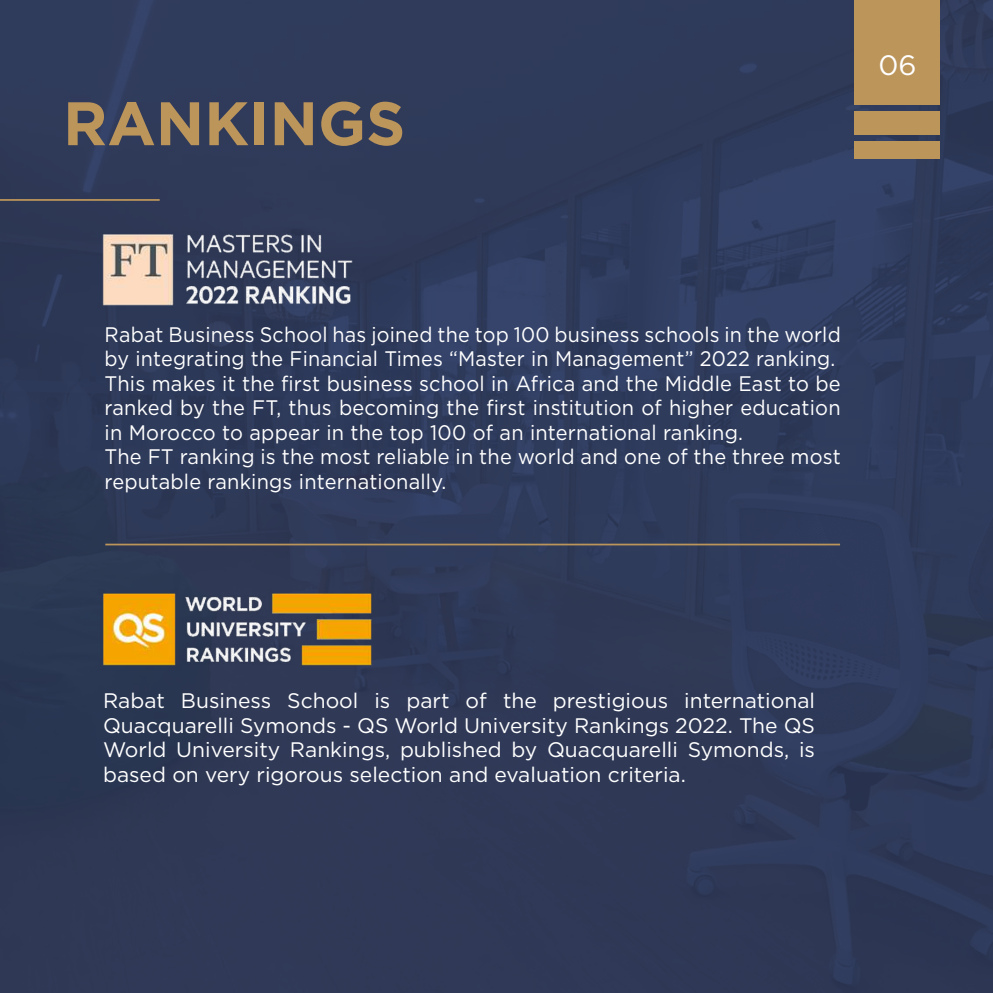
<style>
.page{position:relative;width:993px;height:993px;background:#fff}
.page>*{position:absolute;margin:0;border:0;box-sizing:border-box;transform-origin:0 0}
.t1{font:700 61.25px "Gotham";color:#bc955b}
.t2{font:28px "Gotham";color:#fff}
.t3{font:21px/24.5px "Gotham";letter-spacing:.01em;color:#fff;scale:.94 1}
.t4{font:21px/24.5px "Gotham";letter-spacing:.01em;color:#fff;text-align:justify}
</style>
<div class="page">
<img style="left:0;top:0;width:992px;height:992px">
<div style="left:853px;top:0;width:85px;height:104px;background:#bc955b"></div>
<div style="left:853px;top:111px;width:85px;height:24px;background:#bc955b"></div>
<div style="left:853px;top:141px;width:85px;height:18px;background:#bc955b"></div>
<hr style="left:105px;top:543px;width:734px;height:2px;background:#bc955b">
<hr style="left:0;top:199px;width:160px;height:2px;background:#bc955b">
<img style="left:78px;top:218px;width:293px;height:103px">
<img style="left:91px;top:575px;width:282px;height:105px">
<h1 class="t1" style="left:63px;top:83px;width:343px">RANKINGS</h1>
<h2 class="t2" style="left:878px;top:47px;width:40px">06</h2>
<p class="t3" style="left:105px;top:321px;width:784px">Rabat Business School has joined the top 100 business schools in the world by integrating the Financial Times “Master in Management” 2022 ranking.<br>This makes it the first business school in Africa and the Middle East to be ranked by the FT, thus becoming the first institution of higher education in Morocco to appear in the top 100 of an international ranking.<br>The FT ranking is the most reliable in the world and one of the three most reputable rankings internationally.</p>
<p class="t4" style="left:103px;top:688px;width:713px">Rabat Business School is part of the prestigious international Quacquarelli Symonds - QS World University Rankings 2022. The QS World University Rankings, published by Quacquarelli Symonds, is based on very rigorous selection and evaluation criteria.</p>
</div>
